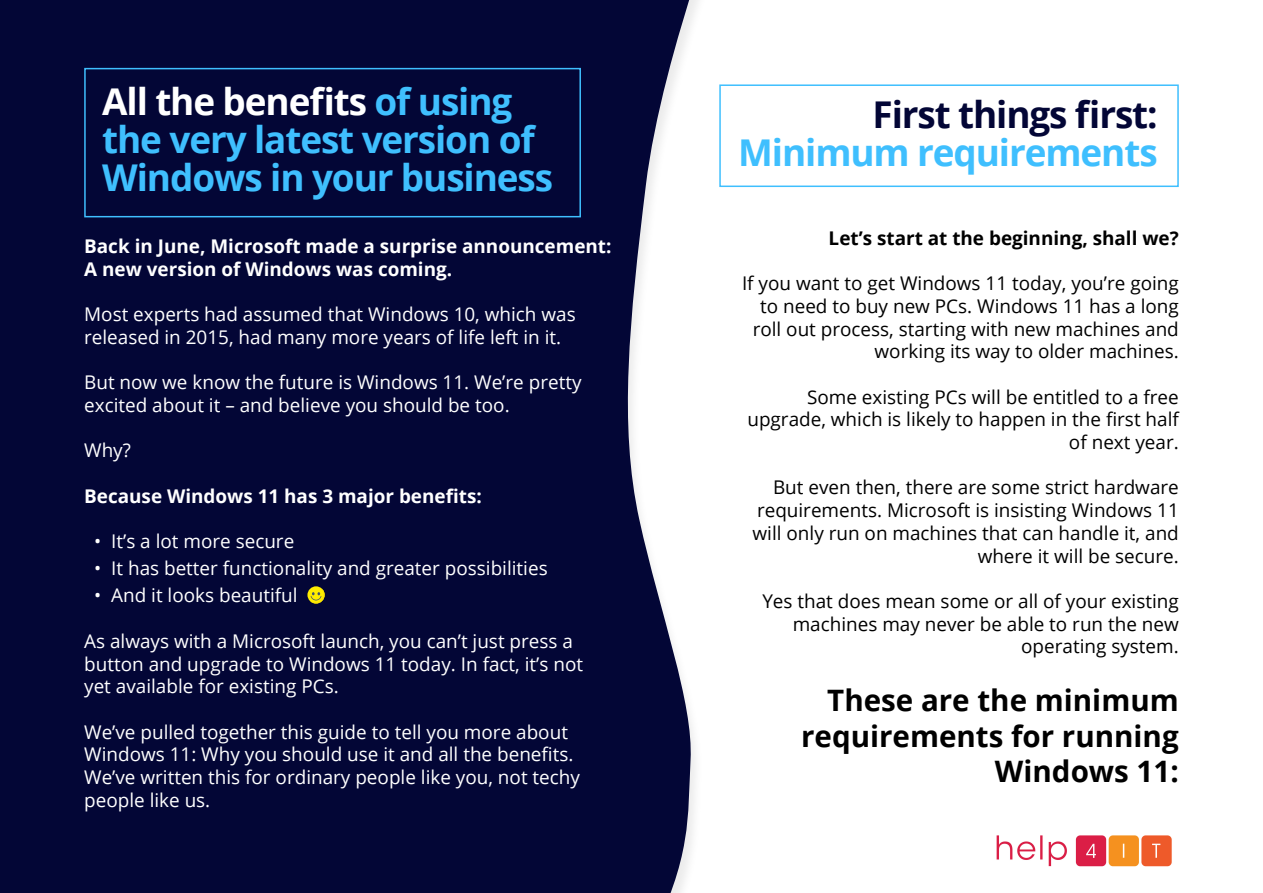
<style>
.page{position:relative;width:1263px;height:893px;background:#fff}
.page>*{position:absolute;margin:0;border:0;box-sizing:border-box;transform-origin:0 0}
.t1{font:700 36.9px/38px "Open Sans";letter-spacing:-.03em;color:#3fbffe}
.t2{font:700 36.9px "Open Sans";letter-spacing:-.03em;color:#030636}
.t3{font:700 29.55px/35.4px "Open Sans";color:#000;text-align:right}
.t4{font:18.9px/22.6px "Open Sans";color:#fff}
.t5{font:18.9px/22.6px "Open Sans";color:#000;text-align:right}
.t6{font:700 18.9px/22.6px "Open Sans";color:#fff}
.t7{font:700 18.9px "Open Sans";color:#000}
.s1{color:#fff}
</style>
<div class="page">
<svg style="left:589px;top:0;width:109px;height:893px;fill:#030636"></svg>
<div style="left:0;top:0;width:589px;height:893px;background:#030636"></div>
<svg style="left:307px;top:586px;width:18px;height:17px"></svg>
<svg style="left:309px;top:588px;width:16px;height:15px"></svg>
<div style="left:719px;top:84px;width:460px;height:103px;border:2px solid #3fbffe"></div>
<div style="left:84px;top:68px;width:497px;height:149px;border:2px solid #3fbffe"></div>
<img style="left:996px;top:835px;width:176px;height:32px">
<h1 class="t1" style="left:102px;top:81px;width:452px"><span class="s1">All the benefits</span> of using the very latest version of<br>Windows in your business</h1>
<p class="t6" style="left:84px;top:234px;width:529px">Back in June, Microsoft made a surprise announcement:<br>A new version of Windows was coming.</p>
<p class="t4" style="left:84px;top:302px;width:493px">Most experts had assumed that Windows 10, which was released in 2015, had many more years of life left in it.</p>
<p class="t4" style="left:84px;top:370px;width:499px">But now we know the future is Windows 11. We’re pretty excited about it – and believe you should be too.</p>
<p class="t4" style="left:84px;top:438px;width:48px">Why?</p>
<p class="t6" style="left:84px;top:484px;width:399px">Because Windows 11 has 3 major benefits:</p>
<p class="t4" style="left:94px;top:529px;width:202px">• It’s a lot more secure</p>
<p class="t4" style="left:94px;top:556px;width:455px">• It has better functionality and greater possibilities</p>
<p class="t4" style="left:94px;top:584px;width:205px">• And it looks beautiful</p>
<p class="t4" style="left:84px;top:629px;width:500px">As always with a Microsoft launch, you can’t just press a button and upgrade to Windows 11 today. In fact, it’s not yet available for existing PCs.</p>
<p class="t4" style="left:84px;top:720px;width:497px">We’ve pulled together this guide to tell you more about Windows 11: Why you should use it and all the benefits.<br>We’ve written this for ordinary people like you, not techy people like us.</p>
<h1 class="t2" style="left:872px;top:88px;width:287px">First things first:</h1>
<h1 class="t1" style="left:738px;top:132px;width:421px">Minimum requirements</h1>
<p class="t7" style="left:829px;top:225px;width:352px">Let’s start at the beginning, shall we?</p>
<p class="t5" style="left:742px;top:272px;width:438px">If you want to get Windows 11 today, you’re going to need to buy new PCs. Windows 11 has a long roll out process, starting with new machines and working its way to older machines.</p>
<p class="t5" style="left:747px;top:385px;width:433px">Some existing PCs will be entitled to a free upgrade, which is likely to happen in the first half of next year.</p>
<p class="t5" style="left:752px;top:476px;width:428px">But even then, there are some strict hardware requirements. Microsoft is insisting Windows 11 will only run on machines that can handle it, and where it will be secure.</p>
<p class="t5" style="left:762px;top:589px;width:418px">Yes that does mean some or all of your existing machines may never be able to run the new operating system.</p>
<h2 class="t3" style="left:801px;top:682px;width:379px">These are the minimum requirements for running<br>Windows 11:</h2>
</div>
